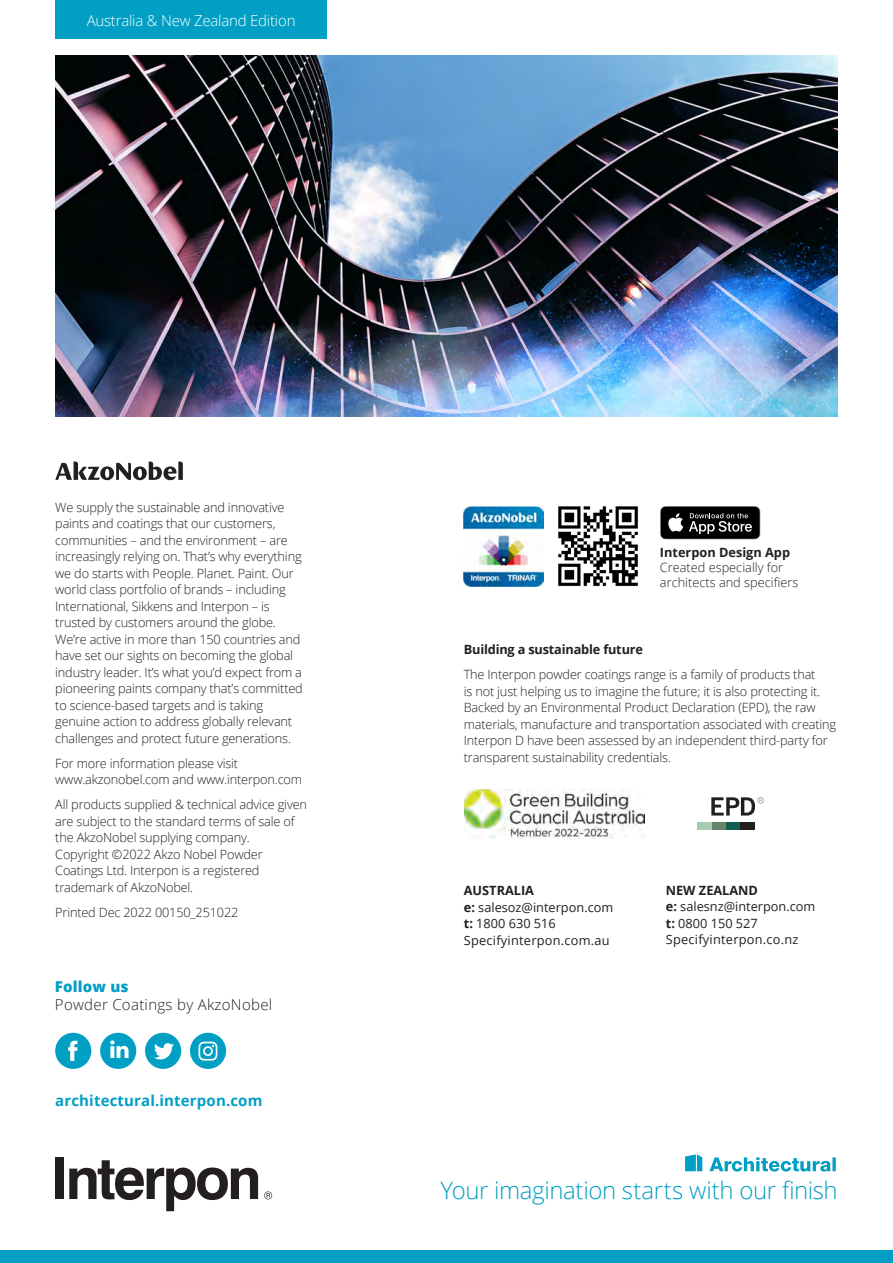
<style>
.page{position:relative;width:893px;height:1263px;background:#fff}
.page>*{position:absolute;margin:0;border:0;box-sizing:border-box;transform-origin:0 0}
.Paragraph_intro_and{font:300 24px "Open Sans";letter-spacing:-.015em;color:#009fc3}
.Body-Copy_Highlight{font:300 15px "Open Sans";letter-spacing:-.015em;color:#fff}
.t1{font:700 15px "Open Sans";letter-spacing:.01em;color:#009fc3}
.t2{font:300 15px "Open Sans";letter-spacing:.02em;color:#231f20}
.t3{font:800 15px "Open Sans";letter-spacing:.01em;color:#009fc3}
.Body-Copy{font:300 12.75px/16.5px "Open Sans";letter-spacing:-.015em;color:#231f20}
.t4{font:12.75px/16.5px "Open Sans";color:#231f20}
.Swatch_Name{font:300 12.75px/15px "Open Sans";color:#231f20}
.t5{font:12.75px "Open Sans";letter-spacing:.02em;color:#231f20}
.Body-Copy-2{font:700 12.75px "Open Sans";letter-spacing:-.015em;color:#231f20}
.s1{font-weight:700}
</style>
<div class="page">
<div style="left:55px;top:0;width:272px;height:38px;background:#009fc3"></div>
<img style="left:464px;top:790px;width:181px;height:49px">
<div style="left:726px;top:823px;width:14px;height:7px;background:#125f51"></div>
<div style="left:712px;top:823px;width:14px;height:7px;background:#65856b"></div>
<div style="left:697px;top:823px;width:15px;height:7px;background:#a5cbb2"></div>
<div style="left:740px;top:823px;width:15px;height:7px;background:#231f20"></div>
<svg style="left:711px;top:797px;width:53px;height:18px"></svg>
<img style="left:55px;top:55px;width:783px;height:361px">
<div style="left:0;top:1250px;width:893px;height:13px;background:#009fc3"></div>
<svg style="left:55px;top:461px;width:128px;height:19px"></svg>
<div style="left:55px;top:1158px;width:9px;height:41px;background:#231f20"></div>
<svg style="left:69px;top:1160px;width:189px;height:51px"></svg>
<svg style="left:264px;top:1191px;width:8px;height:8px"></svg>
<div style="left:190px;top:1033px;width:36px;height:36px;background:#009fc3;border-radius:50%"></div>
<svg style="left:198px;top:1041px;width:19px;height:19px"></svg>
<div style="left:100px;top:1033px;width:36px;height:36px;background:#009fc3;border-radius:50%"></div>
<svg style="left:110px;top:1040px;width:19px;height:18px"></svg>
<div style="left:55px;top:1033px;width:36px;height:36px;background:#009fc3;border-radius:50%"></div>
<svg style="left:68px;top:1041px;width:10px;height:20px"></svg>
<div style="left:145px;top:1033px;width:36px;height:36px;background:#009fc3;border-radius:50%"></div>
<svg style="left:154px;top:1043px;width:20px;height:16px"></svg>
<svg style="left:685px;top:1154px;width:17px;height:17px"></svg>
<svg style="left:709px;top:1157px;width:127px;height:14px"></svg>
<img style="left:464px;top:506px;width:80px;height:80px">
<svg style="left:660px;top:506px;width:100px;height:33px;background:#2f2f2f"></svg>
<img style="left:558px;top:506px;width:80px;height:81px">
<p class="Body-Copy_Highlight" style="left:87px;top:10px;width:210px">Australia &amp; New Zealand Edition</p>
<p class="Body-Copy" style="left:55px;top:498px;width:249px">We supply the sustainable and innovative paints and coatings that our customers, communities – and the environment – are increasingly relying on. That’s why everything we do starts with People. Planet. Paint. Our world class portfolio of brands – including International, Sikkens and Interpon – is trusted by customers around the globe.<br>We’re active in more than 150 countries and have set our sights on becoming the global industry leader. It’s what you’d expect from a pioneering paints company that’s committed to science-based targets and is taking genuine action to address globally relevant challenges and protect future generations.</p>
<p class="Body-Copy" style="left:55px;top:754px;width:248px">For more information please visit www.akzonobel.com and www.interpon.com</p>
<p class="Body-Copy" style="left:55px;top:796px;width:253px">All products supplied &amp; technical advice given are subject to the standard terms of sale of the AkzoNobel supplying company.<br>Copyright ©2022 Akzo Nobel Powder Coatings Ltd. Interpon is a registered trademark of AkzoNobel.</p>
<p class="Body-Copy" style="left:55px;top:903px;width:185px">Printed Dec 2022 00150_251022</p>
<p class="t3" style="left:55px;top:975px;width:75px">Follow us</p>
<p class="t2" style="left:55px;top:994px;width:219px">Powder Coatings by AkzoNobel</p>
<p class="t1" style="left:55px;top:1089px;width:209px">architectural.interpon.com</p>
<p class="Swatch_Name" style="left:660px;top:545px;width:140px"><span class="s1">Interpon Design App<br></span>Created especially for architects and specifiers</p>
<p class="Body-Copy-2" style="left:464px;top:640px;width:181px">Building a sustainable future</p>
<p class="Body-Copy" style="left:464px;top:666px;width:374px">The Interpon powder coatings range is a family of products that<br>is not just helping us to imagine the future; it is also protecting it.<br>Backed by an Environmental Product Declaration (EPD), the raw materials, manufacture and transportation associated with creating Interpon D have been assessed by an independent third-party for transparent sustainability credentials.</p>
<p class="Body-Copy-2" style="left:464px;top:882px;width:72px">AUSTRALIA</p>
<p class="t4" style="left:464px;top:898px;width:151px"><span class="s1">e:</span> salesoz@interpon.com</p>
<p class="t4" style="left:464px;top:915px;width:94px"><span class="s1">t:</span> 1800 630 516</p>
<p class="t5" style="left:464px;top:931px;width:147px">Specifyinterpon.com.au</p>
<p class="t4" style="left:666px;top:881px;width:151px"><span class="s1">NEW ZEALAND<br>e:</span> salesnz@interpon.com</p>
<p class="t4" style="left:666px;top:914px;width:94px"><span class="s1">t:</span> 0800 150 527</p>
<p class="t5" style="left:666px;top:931px;width:134px">Specifyinterpon.co.nz</p>
<p class="Paragraph_intro_and" style="left:441px;top:1174px;width:399px">Your imagination starts with our finish</p>
</div>
